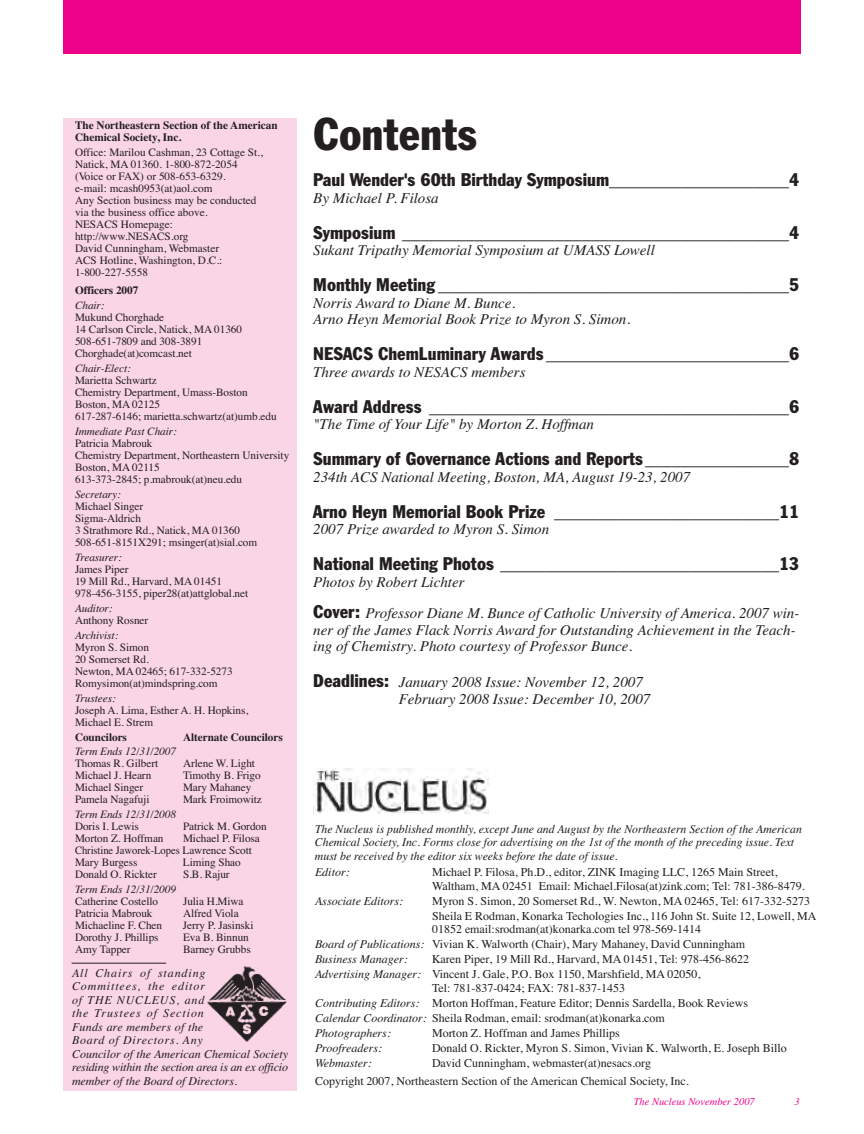
<style>
.page{position:relative;width:864px;height:1134px;background:#fff}
.page>*{position:absolute;margin:0;border:0;box-sizing:border-box;transform-origin:0 0}
.t1{font:condensed 45px "Franklin Gothic BT";color:#231f20}
.t2{font:18px "Times";color:#231f20}
.t3{font:condensed 18px "Franklin Gothic BT";color:#231f20}
.t4{font:italic 15px/16.5px "Times";color:#231f20}
.t5{font:12px/15px "Times";color:#231f20}
.t6{font:italic 12px/13.5px "Times";color:#231f20}
.t7{font:italic 12px/13.5px "Times";letter-spacing:.02em;color:#231f20}
.t8{font:11.25px/12px "Times";letter-spacing:-.005em;color:#231f20}
.t9{font:italic 11.25px "Times";letter-spacing:-.005em;color:#231f20}
.t10{font:700 11.25px/12px "Times";color:#231f20}
.t11{font:italic 10.5px "Times";color:#ed028c}
.s1{font-family:"Times";font-stretch:normal}
.s2{font-family:"Franklin Gothic BT";font-stretch:condensed}
.s3{font-family:"Franklin Gothic BT";font-style:normal;font-stretch:condensed;font-size:18px}
.s4{font-style:italic}
</style>
<div class="page">
<img style="left:315px;top:768px;width:173px;height:45px">
<div style="left:63px;top:0;width:738px;height:54px;background:#ed028c"></div>
<div style="left:63px;top:118px;width:234px;height:877px;background:#fad5e5"></div>
<hr style="left:72px;top:963px;width:94px;height:1px;background:#231f20">
<div style="left:63px;top:968px;width:234px;height:122px;background:#fad5e5"></div>
<img style="left:207px;top:966px;width:80px;height:76px">
<p class="t10" style="left:75px;top:119px;width:204px">The Northeastern Section of the American<br>Chemical Society, Inc.</p>
<p class="t8" style="left:75px;top:146px;width:189px">Office: Marilou Cashman, 23 Cottage St.,<br>Natick, MA 01360. 1-800-872-2054 (Voice or FAX) or 508-653-6329.<br>e-mail: mcash0953(at)aol.com<br>Any Section business may be conducted via the business office above.<br>NESACS Homepage: http://www.NESACS.org<br>David Cunningham, Webmaster<br>ACS Hotline, Washington, D.C.:<br>1-800-227-5558</p>
<p class="t10" style="left:75px;top:284px;width:65px">Officers 2007</p>
<p class="t9" style="left:75px;top:299px;width:31px">Chair:</p>
<p class="t8" style="left:75px;top:311px;width:169px">Mukund Chorghade<br>14 Carlson Circle, Natick, MA 01360<br>508-651-7809 and 308-3891<br>Chorghade(at)comcast.net</p>
<p class="t9" style="left:75px;top:362px;width:58px">Chair-Elect:</p>
<p class="t8" style="left:75px;top:374px;width:203px">Marietta Schwartz<br>Chemistry Department, Umass-Boston<br>Boston, MA 02125<br>617-287-6146; marietta.schwartz(at)umb.edu</p>
<p class="t9" style="left:75px;top:425px;width:103px">Immediate Past Chair:</p>
<p class="t8" style="left:75px;top:437px;width:216px">Patricia Mabrouk<br>Chemistry Department, Northeastern University<br>Boston, MA 02115<br>613-373-2845; p.mabrouk(at)neu.edu</p>
<p class="t9" style="left:75px;top:488px;width:47px">Secretary:</p>
<p class="t8" style="left:75px;top:500px;width:184px">Michael Singer<br>Sigma-Aldrich<br>3 Strathmore Rd., Natick, MA 01360<br>508-651-8151X291; msinger(at)sial.com</p>
<p class="t9" style="left:75px;top:551px;width:48px">Treasurer:</p>
<p class="t8" style="left:75px;top:563px;width:175px">James Piper<br>19 Mill Rd., Harvard, MA 01451<br>978-456-3155, piper28(at)attglobal.net</p>
<p class="t9" style="left:75px;top:602px;width:39px">Auditor:</p>
<p class="t8" style="left:75px;top:614px;width:75px">Anthony Rosner</p>
<p class="t9" style="left:75px;top:629px;width:45px">Archivist:</p>
<p class="t8" style="left:75px;top:641px;width:159px">Myron S. Simon<br>20 Somerset Rd.<br>Newton, MA 02465; 617-332-5273<br>Romysimon(at)mindspring.com</p>
<p class="t9" style="left:75px;top:692px;width:42px">Trustees:</p>
<p class="t8" style="left:75px;top:704px;width:175px">Joseph A. Lima, Esther A. H. Hopkins,<br>Michael E. Strem</p>
<p class="t10" style="left:75px;top:731px;width:53px">Councilors</p>
<p class="t10" style="left:183px;top:731px;width:101px">Alternate Councilors</p>
<p class="t9" style="left:75px;top:744px;width:103px">Term Ends 12/31/2007</p>
<p class="t8" style="left:75px;top:757px;width:85px">Thomas R. Gilbert</p>
<p class="t8" style="left:183px;top:757px;width:74px">Arlene W. Light</p>
<p class="t8" style="left:75px;top:769px;width:78px">Michael J. Hearn</p>
<p class="t8" style="left:183px;top:769px;width:79px">Timothy B. Frigo</p>
<p class="t8" style="left:75px;top:781px;width:70px">Michael Singer</p>
<p class="t8" style="left:183px;top:781px;width:70px">Mary Mahaney</p>
<p class="t8" style="left:75px;top:793px;width:76px">Pamela Nagafuji</p>
<p class="t8" style="left:183px;top:793px;width:80px">Mark Froimowitz</p>
<p class="t9" style="left:75px;top:807px;width:103px">Term Ends 12/31/2008</p>
<p class="t8" style="left:75px;top:820px;width:65px">Doris I. Lewis</p>
<p class="t8" style="left:183px;top:820px;width:85px">Patrick M. Gordon</p>
<p class="t8" style="left:75px;top:832px;width:90px">Morton Z. Hoffman</p>
<p class="t8" style="left:75px;top:832px;width:186px;text-indent:108px">Michael P. Filosa<br>Christine Jaworek-Lopes Lawrence Scott<br>Mary Burgess</p>
<p class="t8" style="left:183px;top:856px;width:59px">Liming Shao</p>
<p class="t8" style="left:75px;top:868px;width:83px">Donald O. Rickter</p>
<p class="t8" style="left:183px;top:868px;width:48px">S.B. Rajur</p>
<p class="t9" style="left:75px;top:882px;width:103px">Term Ends 12/31/2009</p>
<p class="t8" style="left:75px;top:895px;width:85px">Catherine Costello</p>
<p class="t8" style="left:183px;top:895px;width:62px">Julia H.Miwa</p>
<p class="t8" style="left:75px;top:907px;width:79px">Patricia Mabrouk</p>
<p class="t8" style="left:183px;top:907px;width:57px">Alfred Viola</p>
<p class="t8" style="left:75px;top:919px;width:89px">Michaeline F. Chen</p>
<p class="t8" style="left:183px;top:919px;width:72px">Jerry P. Jasinski</p>
<p class="t8" style="left:75px;top:931px;width:85px">Dorothy J. Phillips</p>
<p class="t8" style="left:183px;top:931px;width:67px">Eva B. Binnun</p>
<p class="t8" style="left:75px;top:943px;width:57px">Amy Tapper</p>
<p class="t8" style="left:183px;top:943px;width:69px">Barney Grubbs</p>
<p class="t7" style="left:72px;top:966px;width:217px">All Chairs of standing<br>Committees, the editor<br>of THE NUCLEUS, and<br>the Trustees of Section<br>Funds are members of the<br>Board of Directors. Any<br>Councilor of the American Chemical Society residing within the section area is an ex officio member of the Board of Directors.</p>
<h1 class="t1" style="left:313px;top:118px;width:166px">Contents</h1>
<h2 class="t3" style="left:313px;top:173px;width:487px">Paul Wender's 60th Birthday Symposium<span class="s1">____________________</span>4</h2>
<h3 class="t4" style="left:313px;top:189px;width:127px">By Michael P. Filosa</h3>
<h2 class="t2" style="left:313px;top:222px;width:487px"><span class="s2">Symposium</span> ___________________________________________<span class="s2">4</span></h2>
<h3 class="t4" style="left:313px;top:242px;width:343px">Sukant Tripathy Memorial Symposium at UMASS Lowell</h3>
<h2 class="t2" style="left:313px;top:275px;width:487px"><span class="s2">Monthly Meeting</span> _______________________________________<span class="s2">5</span></h2>
<h3 class="t4" style="left:313px;top:294px;width:318px">Norris Award to Diane M. Bunce.<br>Arno Heyn Memorial Book Prize to Myron S. Simon.</h3>
<h2 class="t2" style="left:313px;top:344px;width:487px"><span class="s2">NESACS ChemLuminary Awards</span> ___________________________<span class="s2">6</span></h2>
<h3 class="t4" style="left:313px;top:363px;width:214px">Three awards to NESACS members</h3>
<h2 class="t2" style="left:313px;top:396px;width:487px"><span class="s2">Award Address</span> ________________________________________<span class="s2">6</span></h2>
<h3 class="t4" style="left:313px;top:416px;width:282px">"The Time of Your Life" by Morton Z. Hoffman</h3>
<h2 class="t3" style="left:313px;top:452px;width:487px">Summary of Governance Actions and Reports<span class="s1">________________</span>8</h2>
<h3 class="t4" style="left:313px;top:468px;width:378px">234th ACS National Meeting, Boston, MA, August 19-23, 2007</h3>
<h2 class="t3" style="left:313px;top:505px;width:487px">Arno Heyn Memorial Book Prize <span class="s1">_________________________</span>11</h2>
<h3 class="t4" style="left:313px;top:521px;width:237px">2007 Prize awarded to Myron S. Simon</h3>
<h2 class="t2" style="left:313px;top:554px;width:487px"><span class="s2">National Meeting Photos</span> _______________________________<span class="s2">13</span></h2>
<h3 class="t4" style="left:313px;top:566px;width:488px;line-height:31.5px">Photos by Robert Lichter<br><span class="s3">Cover:</span> Professor Diane M. Bunce of Catholic University of America. 2007 win-</h3>
<h3 class="t4" style="left:313px;top:621px;width:484px">ner of the James Flack Norris Award for Outstanding Achievement in the Teach&shy;ing of Chemistry. Photo courtesy of Professor Bunce.</h3>
<h3 class="t4" style="left:399px;top:674px;width:253px;text-indent:-85px"><span class="s3">Deadlines:</span> January 2008 Issue: November 12, 2007<br>February 2008 Issue: December 10, 2007</h3>
<p class="t6" style="left:315px;top:822px;width:488px">The Nucleus is published monthly, except June and August by the Northeastern Section of the American<br>Chemical Society, Inc. Forms close for advertising on the 1st of the month of the preceding issue. Text must be received by the editor six weeks before the date of issue.</p>
<p class="t6" style="left:315px;top:866px;width:36px">Editor:</p>
<p class="t5" style="left:432px;top:866px;width:374px;line-height:13.5px">Michael P. Filosa, Ph.D., editor, ZINK Imaging LLC, 1265 Main Street,<br>Waltham, MA 02451 Email: Michael.Filosa(at)zink.com; Tel: 781-386-8479.</p>
<p class="t6" style="left:315px;top:894px;width:90px">Associate Editors:</p>
<p class="t5" style="left:432px;top:893px;width:386px">Myron S. Simon, 20 Somerset Rd., W. Newton, MA 02465, Tel: 617-332-5273<br>Sheila E Rodman, Konarka Techologies Inc., 116 John St. Suite 12, Lowell, MA</p>
<p class="t5" style="left:315px;top:922px;width:432px;text-indent:117px">01852 email:srodman(at)konarka.com tel 978-569-1414<br><span class="s4">Board of Publications:</span> Vivian K. Walworth (Chair), Mary Mahaney, David Cunningham<br><span class="s4">Business Manager:</span></p>
<p class="t5" style="left:315px;top:952px;width:436px;text-indent:117px">Karen Piper, 19 Mill Rd., Harvard, MA 01451, Tel: 978-456-8622<br><span class="s4">Advertising Manager:</span> Vincent J. Gale, P.O. Box 1150, Marshfield, MA 02050,</p>
<p class="t5" style="left:315px;top:980px;width:435px;text-indent:117px">Tel: 781-837-0424; FAX: 781-837-1453<br><span class="s4">Contributing Editors:</span> Morton Hoffman, Feature Editor; Dennis Sardella, Book Reviews <span class="s4">Calendar Coordinator:</span> Sheila Rodman, email: srodman(at)konarka.com<br><span class="s4">Photographers:</span></p>
<p class="t5" style="left:432px;top:1025px;width:189px">Morton Z. Hoffman and James Phillips</p>
<p class="t6" style="left:315px;top:1041px;width:69px">Proofreaders:</p>
<p class="t5" style="left:432px;top:1040px;width:356px">Donald O. Rickter, Myron S. Simon, Vivian K. Walworth, E. Joseph Billo</p>
<p class="t6" style="left:315px;top:1056px;width:58px">Webmaster:</p>
<p class="t5" style="left:315px;top:1054px;width:375px;line-height:18px;text-indent:117px">David Cunningham, webmaster(at)nesacs.org<br>Copyright 2007, Northeastern Section of the American Chemical Society, Inc.</p>
<p class="t11" style="left:634px;top:1095px;width:123px">The Nucleus November 2007</p>
<p class="t11" style="left:794px;top:1095px;width:7px">3</p>
</div>
